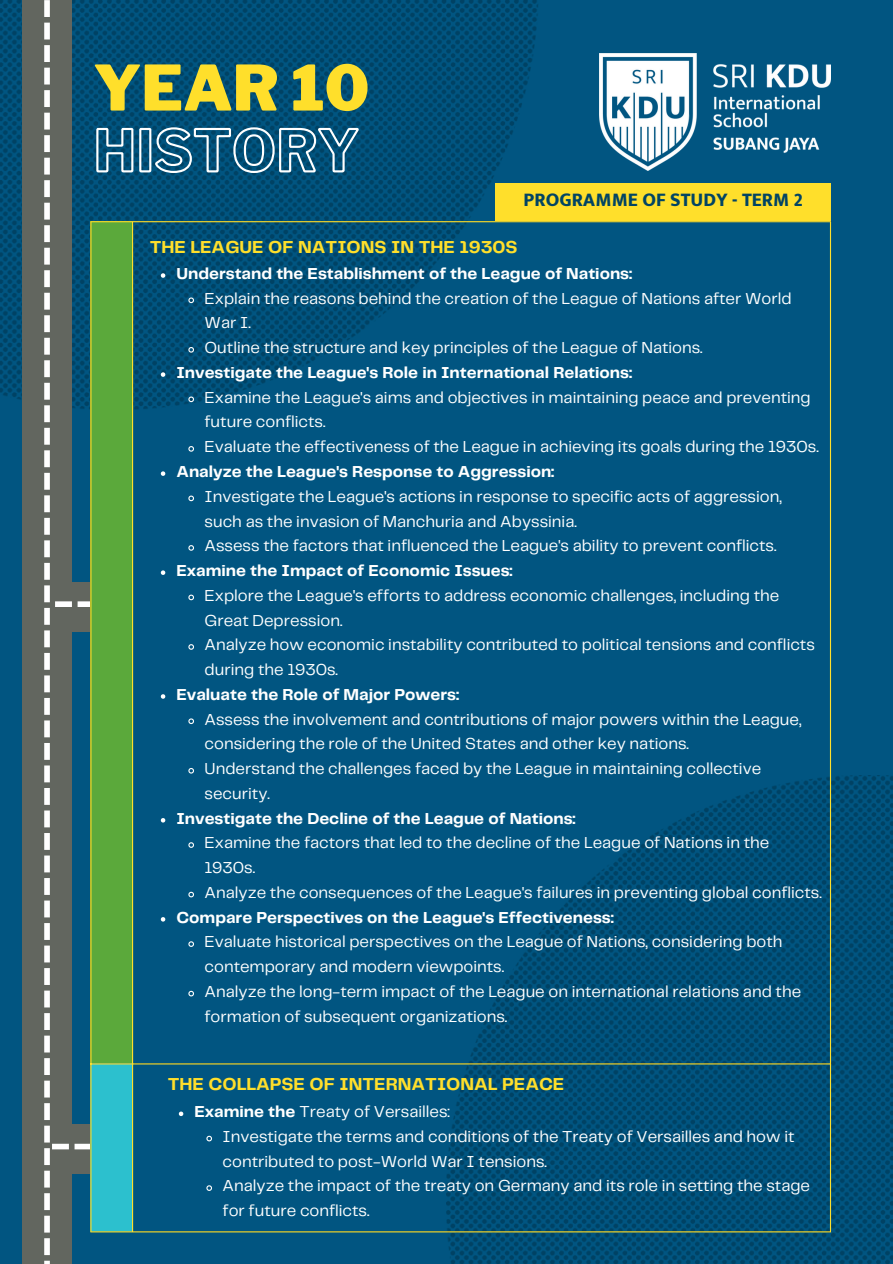
<style>
.page{position:relative;width:893px;height:1264px;background:#fff}
.page>*{position:absolute;margin:0;border:0;box-sizing:border-box;transform-origin:0 0}
.t1{font:900 62.1px "Libre Franklin";color:#ffdf2b}
.t2{font:800 19.2px "Mukta Mahee";color:#024464}
.t3{font:700 18px "Telegraf";color:#ffdf2b}
.t4{font:16.5px/24.8px "Telegraf";color:#fff}
.t5{font:700 16.5px "Telegraf";color:#fff}
.s1{font-weight:700}
</style>
<div class="page">
<div style="left:0;top:0;width:892px;height:1263px;background:#015581"></div>
<img style="left:599px;top:53px;width:231px;height:117px">
<img style="left:0;top:0;width:538px;height:400px">
<div style="left:22px;top:0;width:50px;height:1263px;background:#62665f"></div>
<img style="left:446px;top:775px;width:446px;height:488px">
<hr style="left:829px;top:222px;width:2px;height:1009px;background:#ffdf2b">
<hr style="left:90px;top:221px;width:741px;height:1px;background:#ffdf2b">
<hr style="left:90px;top:1063px;width:741px;height:1px;background:#ffdf2b">
<hr style="left:90px;top:1231px;width:741px;height:1px;background:#ffdf2b">
<div style="left:495px;top:183px;width:336px;height:38px;background:#ffdf2b"></div>
<svg style="left:44px;top:0;width:316px;height:1263px"></svg>
<p class="t1" style="left:93px;top:51px;width:277px">YEAR 10</p>
<p class="t2" style="left:523px;top:188px;width:281px">PROGRAMME OF STUDY - TERM 2</p>
<p class="t3" style="left:150px;top:239px;width:369px">THE LEAGUE OF NATIONS IN THE 1930S</p>
<p class="t5" style="left:176px;top:266px;width:457px">Understand the Establishment of the League of Nations:</p>
<p class="t4" style="left:204px;top:287px;width:588px">Explain the reasons behind the creation of the League of Nations after World<br>War I.</p>
<p class="t4" style="left:204px;top:336px;width:499px">Outline the structure and key principles of the League of Nations.</p>
<p class="t5" style="left:176px;top:365px;width:457px">Investigate the League's Role in International Relations:</p>
<p class="t4" style="left:204px;top:386px;width:607px">Examine the League's aims and objectives in maintaining peace and preventing future conflicts.</p>
<p class="t4" style="left:204px;top:435px;width:615px">Evaluate the effectiveness of the League in achieving its goals during the 1930s.</p>
<p class="t5" style="left:176px;top:464px;width:379px">Analyze the League's Response to Aggression:</p>
<p class="t4" style="left:204px;top:485px;width:578px">Investigate the League's actions in response to specific acts of aggression, such as the invasion of Manchuria and Abyssinia.</p>
<p class="t4" style="left:204px;top:534px;width:573px">Assess the factors that influenced the League's ability to prevent conflicts.</p>
<p class="t5" style="left:176px;top:563px;width:338px">Examine the Impact of Economic Issues:</p>
<p class="t4" style="left:204px;top:584px;width:576px">Explore the League's efforts to address economic challenges, including the<br>Great Depression.</p>
<p class="t4" style="left:204px;top:633px;width:612px">Analyze how economic instability contributed to political tensions and conflicts during the 1930s.</p>
<p class="t5" style="left:176px;top:687px;width:284px">Evaluate the Role of Major Powers:</p>
<p class="t4" style="left:204px;top:707px;width:598px">Assess the involvement and contributions of major powers within the League, considering the role of the United States and other key nations.</p>
<p class="t4" style="left:204px;top:757px;width:558px">Understand the challenges faced by the League in maintaining collective security.</p>
<p class="t5" style="left:176px;top:811px;width:400px">Investigate the Decline of the League of Nations:</p>
<p class="t4" style="left:204px;top:831px;width:566px">Examine the factors that led to the decline of the League of Nations in the<br>1930s.</p>
<p class="t4" style="left:204px;top:881px;width:618px">Analyze the consequences of the League's failures in preventing global conflicts.</p>
<p class="t5" style="left:176px;top:910px;width:439px">Compare Perspectives on the League's Effectiveness:</p>
<p class="t4" style="left:204px;top:930px;width:579px">Evaluate historical perspectives on the League of Nations, considering both contemporary and modern viewpoints.</p>
<p class="t4" style="left:204px;top:980px;width:598px">Analyze the long-term impact of the League on international relations and the formation of subsequent organizations.</p>
<p class="t3" style="left:168px;top:1076px;width:398px">THE COLLAPSE OF INTERNATIONAL PEACE</p>
<p class="t4" style="left:194px;top:1100px;width:257px"><span class="s1">Examine the</span> Treaty of Versailles:</p>
<p class="t4" style="left:222px;top:1124px;width:573px">Investigate the terms and conditions of the Treaty of Versailles and how it contributed to post-World War I tensions.</p>
<p class="t4" style="left:222px;top:1174px;width:589px">Analyze the impact of the treaty on Germany and its role in setting the stage for future conflicts.</p>
</div>
